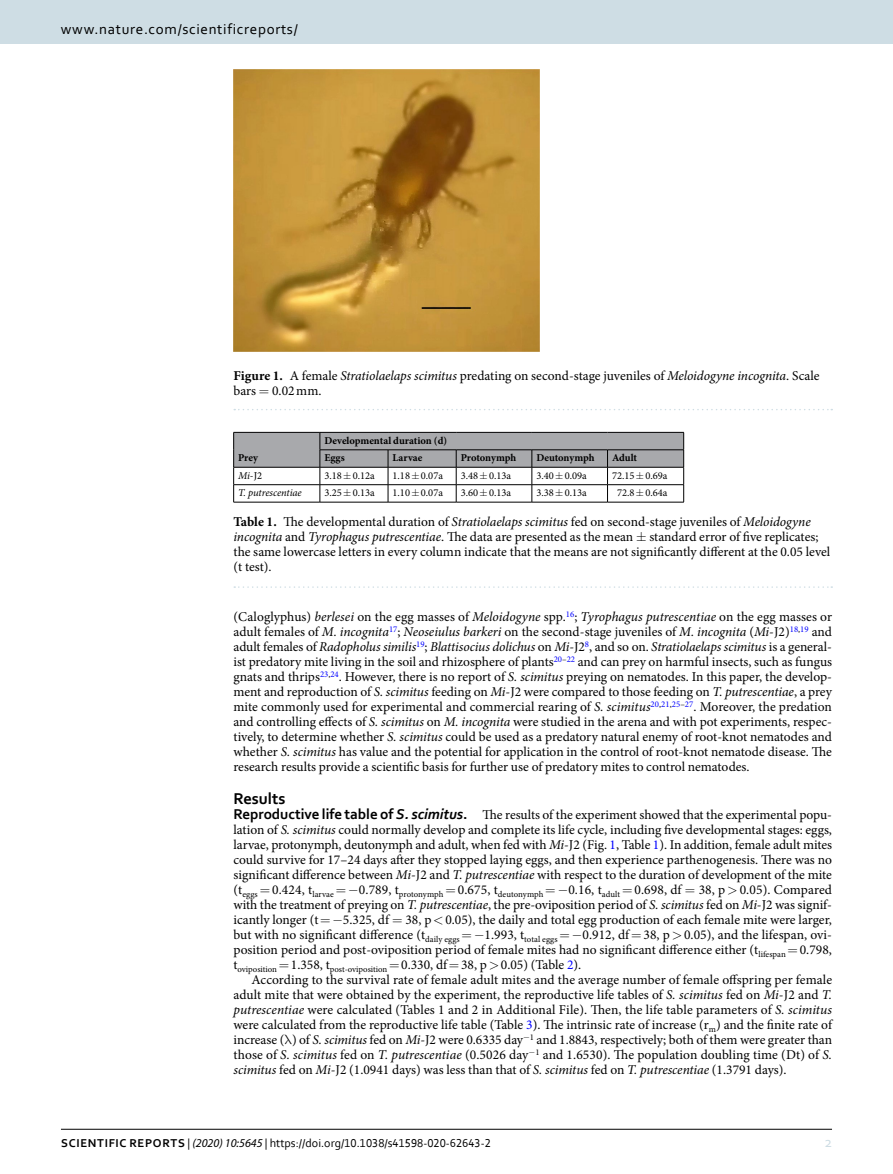
<style>
.page{position:relative;width:893px;height:1174px;background:#fff}
.page>*{position:absolute;margin:0;border:0;box-sizing:border-box;transform-origin:0 0}
.t1{font:16.5px "Corbel Bold 2";color:#000}
.t2{font:15px "Corbel 2";letter-spacing:.045em;color:#000}
.t3{font:15px "Corbel 2";color:#cedde4}
.t4{font:13.5px/15px "Minion Pro";color:#000;text-align:justify}
.t5{font:12px "Corbel";color:#000}
.t6{font:10.5px "Minion Pro";color:#000}
.t7{font:700 10.5px/17.4px "Minion Pro";letter-spacing:-.005em;color:#000}
.t8{font:italic 10.5px "Minion Pro";letter-spacing:-.01em;color:#000}
.s1{font-weight:700}
.s2{font-style:italic}
.s3{font-family:"Corbel Bold 2";font-size:15px}
.s4{font-family:"Corbel";font-weight:700;font-style:italic;font-size:15px}
.s5{color:#00f}
.s6{font-family:"Corbel Bold 2"}
.s7{font-family:"Corbel 2"}
.s8{font-family:"Myriad Pro";font-style:italic}
</style>
<div class="page">
<hr style="left:61px;top:1129px;width:771px;height:1px;background:#000">
<div style="left:0;top:0;width:893px;height:43px;background:#cedde4"></div>
<img style="left:233px;top:70px;width:306px;height:282px">
<svg style="left:234px;top:409px;width:598px;height:1px"></svg>
<svg style="left:234px;top:586px;width:598px;height:2px"></svg>
<hr style="left:233px;top:502px;width:87px;height:1px;background:#000">
<hr style="left:320px;top:502px;width:68px;height:1px;background:#000">
<hr style="left:388px;top:502px;width:68px;height:1px;background:#000">
<hr style="left:456px;top:502px;width:76px;height:1px;background:#000">
<hr style="left:532px;top:502px;width:75px;height:1px;background:#000">
<hr style="left:607px;top:502px;width:77px;height:1px;background:#000">
<svg style="left:233px;top:432px;width:451px;height:70px"></svg>
<p class="t2" style="left:61px;top:19px;width:238px">www.nature.com/scientificreports/</p>
<p class="t4" style="left:233px;top:368px;width:588px"><span class="s1">Figure 1.</span> A female <span class="s2">Stratiolaelaps scimitus</span> predating on second-stage juveniles of <span class="s2">Meloidogyne incognita</span>. Scale bars 0.02mm.</p>
<p class="t7" style="left:238px;top:449px;width:21px">Prey</p>
<p class="t7" style="left:324px;top:431px;width:124px">Developmental duration (d)<br>Eggs</p>
<p class="t7" style="left:393px;top:449px;width:31px">Larvae</p>
<p class="t7" style="left:461px;top:449px;width:57px">Protonymph</p>
<p class="t7" style="left:536px;top:449px;width:60px">Deutonymph</p>
<p class="t7" style="left:612px;top:449px;width:27px">Adult</p>
<p class="t6" style="left:238px;top:468px;width:26px"><span class="s2">Mi</span>-J2</p>
<p class="t6" style="left:324px;top:468px;width:52px">3.18 0.12a</p>
<p class="t6" style="left:393px;top:468px;width:52px">1.18 0.07a</p>
<p class="t6" style="left:461px;top:468px;width:52px">3.48 0.13a</p>
<p class="t6" style="left:536px;top:468px;width:52px">3.40 0.09a</p>
<p class="t6" style="left:612px;top:468px;width:57px">72.15 0.69a</p>
<p class="t8" style="left:238px;top:485px;width:65px">T. putrescentiae</p>
<p class="t6" style="left:324px;top:486px;width:52px">3.25 0.13a</p>
<p class="t6" style="left:393px;top:486px;width:52px">1.10 0.07a</p>
<p class="t6" style="left:461px;top:486px;width:52px">3.60 0.13a</p>
<p class="t6" style="left:536px;top:486px;width:52px">3.38 0.13a</p>
<p class="t6" style="left:617px;top:486px;width:52px">72.8 0.64a</p>
<p class="t4" style="left:233px;top:514px;width:598px;text-align:left"><span class="s1">Table 1.</span> The developmental duration of <span class="s2">Stratiolaelaps scimitus</span> fed on second-stage juveniles of <span class="s2">Meloidogyne incognita</span> and <span class="s2">Tyrophagus putrescentiae</span>. The data are presented as the mean standard error of five replicates; the same lowercase letters in every column indicate that the means are not significantly different at the 0.05 level (t test).</p>
<p class="t4" style="left:233px;top:609px;width:600px">(Caloglyphus) <span class="s2">berlesei</span> on the egg masses of <span class="s2">Meloidogyne</span> spp.<sup>16</sup>; <span class="s2">Tyrophagus putrescentiae</span> on the egg masses or adult females of <span class="s2">M. incognita</span><sup>17</sup>; <span class="s2">Neoseiulus barkeri</span> on the second-stage juveniles of <span class="s2">M. incognita</span> (<span class="s2">Mi</span>-J2)<sup>18</sup><sup>,</sup><sup>19</sup> and adult females of <span class="s2">Radopholus similis</span><sup>19</sup>; <span class="s2">Blattisocius dolichus</span> on <span class="s2">Mi</span>-J2<sup>8</sup>, and so on. <span class="s2">Stratiolaelaps scimitus</span> is a general&shy;ist predatory mite living in the soil and rhizosphere of plants<sup>20</sup><sup>–</sup><sup>22</sup> and can prey on harmful insects, such as fungus gnats and thrips<sup>23</sup><sup>,</sup><sup>24</sup>. However, there is no report of <span class="s2">S. scimitus</span> preying on nematodes. In this paper, the develop&shy;ment and reproduction of <span class="s2">S. scimitus</span> feeding on <span class="s2">Mi</span>-J2 were compared to those feeding on <span class="s2">T. putrescentiae</span>, a prey mite commonly used for experimental and commercial rearing of <span class="s2">S. scimitus</span><sup>20</sup><sup>,</sup><sup>21</sup><sup>,</sup><sup>25</sup><sup>–</sup><sup>27</sup>. Moreover, the predation and controlling effects of <span class="s2">S. scimitus</span> on <span class="s2">M. incognita</span> were studied in the arena and with pot experiments, respec&shy;tively, to determine whether <span class="s2">S. scimitus</span> could be used as a predatory natural enemy of root-knot nematodes and whether <span class="s2">S. scimitus</span> has value and the potential for application in the control of root-knot nematode disease. The research results provide a scientific basis for further use of predatory mites to control nematodes.</p>
<p class="t1" style="left:233px;top:788px;width:53px">Results</p>
<p class="t4" style="left:233px;top:807px;width:600px"><span class="s3">Reproductive life table of</span> <span class="s4">S. scimitus</span><span class="s3">.</span> The results of the experiment showed that the experimental popu&shy;lation of <span class="s2">S. scimitus</span> could normally develop and complete its life cycle, including five developmental stages: eggs, larvae, protonymph, deutonymph and adult, when fed with <span class="s2">Mi</span>-J2 (Fig. <span class="s5">1</span>, Table <span class="s5">1</span>). In addition, female adult mites could survive for 17–24 days after they stopped laying eggs, and then experience parthenogenesis. There was no significant difference between <span class="s2">Mi</span>-J2 and <span class="s2">T. putrescentiae</span> with respect to the duration of development of the mite (t<sub>eggs</sub> 0.424, t<sub>larvae</sub> −0.789, t<sub>protonymph</sub> 0.675, t<sub>deutonymph</sub> −0.16, t<sub>adult</sub> 0.698, df</p>
<p class="t4" style="left:233px;top:882px;width:600px;text-indent:465px">38, p 0.05). Compared with the treatment of preying on <span class="s2">T. putrescentiae</span>, the pre-oviposition period of <span class="s2">S. scimitus</span> fed on <span class="s2">Mi</span>-J2 was signif&shy;icantly longer (t −5.325, df 38, p 0.05), the daily and total egg production of each female mite were larger, but with no significant difference (t<sub>daily</sub> <sub>eggs</sub> −1.993, t<sub>total</sub> <sub>eggs</sub> −0.912, df 38, p 0.05), and the lifespan, ovi&shy;position period and post-oviposition period of female mites had no significant difference either (t<sub>lifespan</sub> 0.798, t<sub>oviposition</sub> 1.358, t<sub>post-oviposition</sub> 0.330, df 38, p 0.05) (Table <span class="s5">2</span>).</p>
<p class="t4" style="left:233px;top:972px;width:600px;text-indent:18px">According to the survival rate of female adult mites and the average number of female offspring per female adult mite that were obtained by the experiment, the reproductive life tables of <span class="s2">S. scimitus</span> fed on <span class="s2">Mi</span>-J2 and <span class="s2">T. putrescentiae</span> were calculated (Tables 1 and 2 in Additional File). Then, the life table parameters of <span class="s2">S. scimitus </span>were calculated from the reproductive life table (Table <span class="s5">3</span>). The intrinsic rate of increase (r<sub>m</sub>) and the finite rate of increase ( ) of <span class="s2">S. scimitus</span> fed on <span class="s2">Mi</span>-J2 were 0.6335 day−<sup>1</sup> and 1.8843, respectively; both of them were greater than those of <span class="s2">S. scimitus</span> fed on <span class="s2">T. putrescentiae</span> (0.5026 day−<sup>1</sup> and 1.6530). The population doubling time (Dt) of <span class="s2">S. scimitus</span> fed on <span class="s2">Mi</span>-J2 (1.0941 days) was less than that of <span class="s2">S. scimitus</span> fed on <span class="s2">T. putrescentiae</span> (1.3791 days).</p>
<p class="t5" style="left:61px;top:1135px;width:431px"><span class="s6">Scientific Reports</span> <span class="s7">|</span> <span class="s8">(2020) 10:5645</span> <span class="s7">|</span> https://doi.org/10.1038/s41598-020-62643-2</p>
<p class="t3" style="left:824px;top:1132px;width:9px">2</p>
</div>
